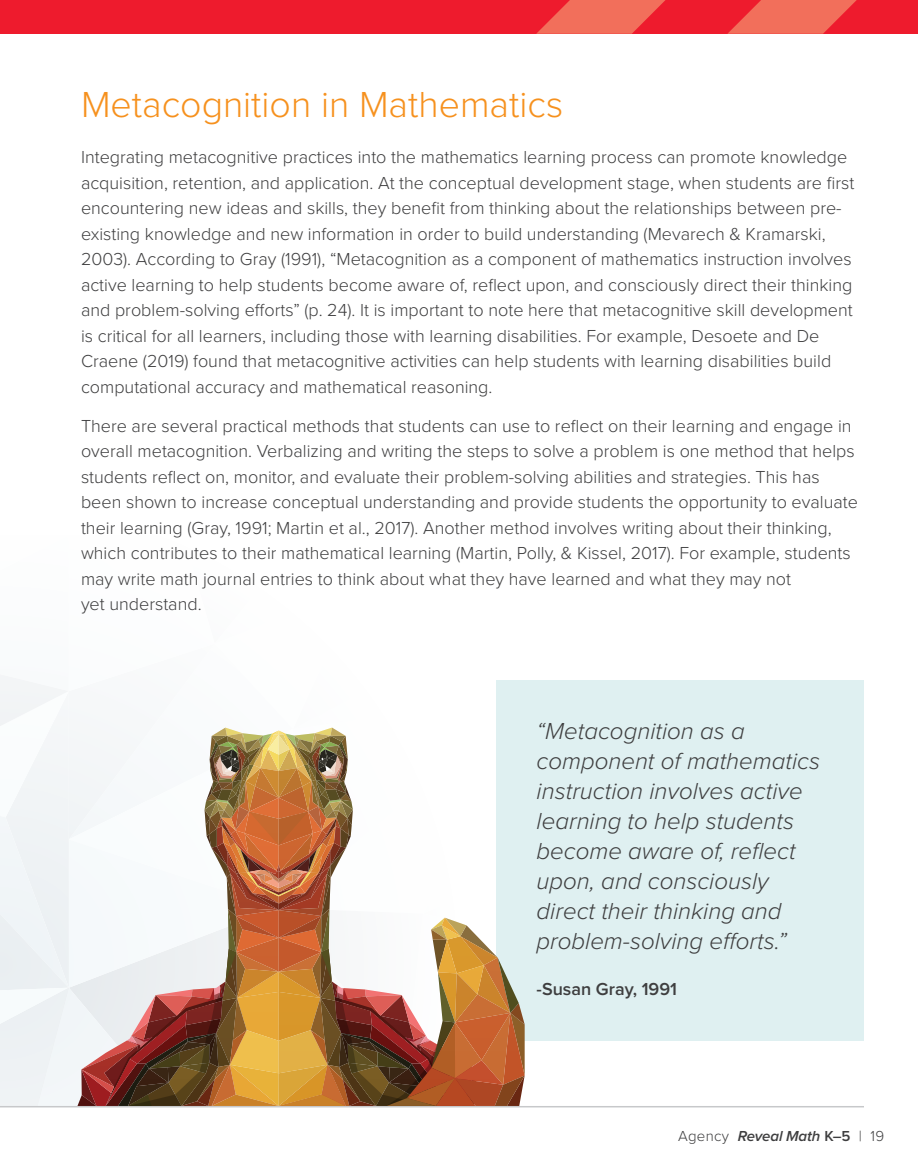
<style>
.page{position:relative;width:918px;height:1175px;background:#fff}
.page>*{position:absolute;margin:0;border:0;box-sizing:border-box;transform-origin:0 0}
.BR-Header_H2{font:300 37.5px "Proxima Nova";color:#f6911e}
.BR-Quotes_Callout{font:italic 300 24px/30px "Proxima Nova";color:#3e3e3f}
.BR-Body_Copy__P{font:300 18px/25.5px "Proxima Nova";color:#3e3e3f}
.BR-Body_Copy__P-2{font:600 18px "Proxima Nova";color:#3e3e3f}
.t1{font:italic 600 15px "Proxima Nova";letter-spacing:-.01em;color:#3e3e3f}
.s1{font-weight:300;font-style:normal}
.s2{font-style:normal}
</style>
<div class="page">
<hr style="left:0;top:1106px;width:864px;height:1px;background:#c7c8ca">
<div style="left:0;top:0;width:918px;height:34px;background:#ee1b2d"></div>
<div style="left:496px;top:680px;width:368px;height:360px;background:#dff0f1"></div>
<svg style="left:0;top:675px;width:77px;height:431px"></svg>
<img style="left:77px;top:727px;width:448px;height:379px">
<svg style="left:727px;top:0;width:130px;height:34px"></svg>
<svg style="left:536px;top:0;width:130px;height:34px"></svg>
<p class="BR-Header_H2" style="left:81px;top:77px;width:484px">Metacognition in Mathematics</p>
<p class="BR-Body_Copy__P" style="left:81px;top:143px;width:775px">Integrating metacognitive practices into the mathematics learning process can promote knowledge acquisition, retention, and application. At the conceptual development stage, when students are first encountering new ideas and skills, they benefit from thinking about the relationships between pre&shy;existing knowledge and new information in order to build understanding (Mevarech &amp; Kramarski, 2003). According to Gray (1991), “Metacognition as a component of mathematics instruction involves active learning to help students become aware of, reflect upon, and consciously direct their thinking and problem-solving efforts” (p. 24). It is important to note here that metacognitive skill development is critical for all learners, including those with learning disabilities. For example, Desoete and De Craene (2019) found that metacognitive activities can help students with learning disabilities build computational accuracy and mathematical reasoning.</p>
<p class="BR-Body_Copy__P" style="left:81px;top:412px;width:778px">There are several practical methods that students can use to reflect on their learning and engage in overall metacognition. Verbalizing and writing the steps to solve a problem is one method that helps students reflect on, monitor, and evaluate their problem-solving abilities and strategies. This has been shown to increase conceptual understanding and provide students the opportunity to evaluate their learning (Gray, 1991; Martin et al., 2017). Another method involves writing about their thinking, which contributes to their mathematical learning (Martin, Polly, &amp; Kissel, 2017). For example, students may write math journal entries to think about what they have learned and what they may not<br>yet understand.</p>
<p class="BR-Quotes_Callout" style="left:537px;top:715px;width:285px">“Metacognition as a component of mathematics instruction involves active learning to help students become aware of, reflect upon, and consciously direct their thinking and problem-solving efforts.”</p>
<p class="BR-Body_Copy__P-2" style="left:537px;top:975px;width:142px">-Susan Gray, 1991</p>
<p class="t1" style="left:678px;top:1125px;width:208px"><span class="s1">Agency</span> Reveal Math <span class="s2">K–5</span> <span class="s1">| 19</span></p>
</div>
